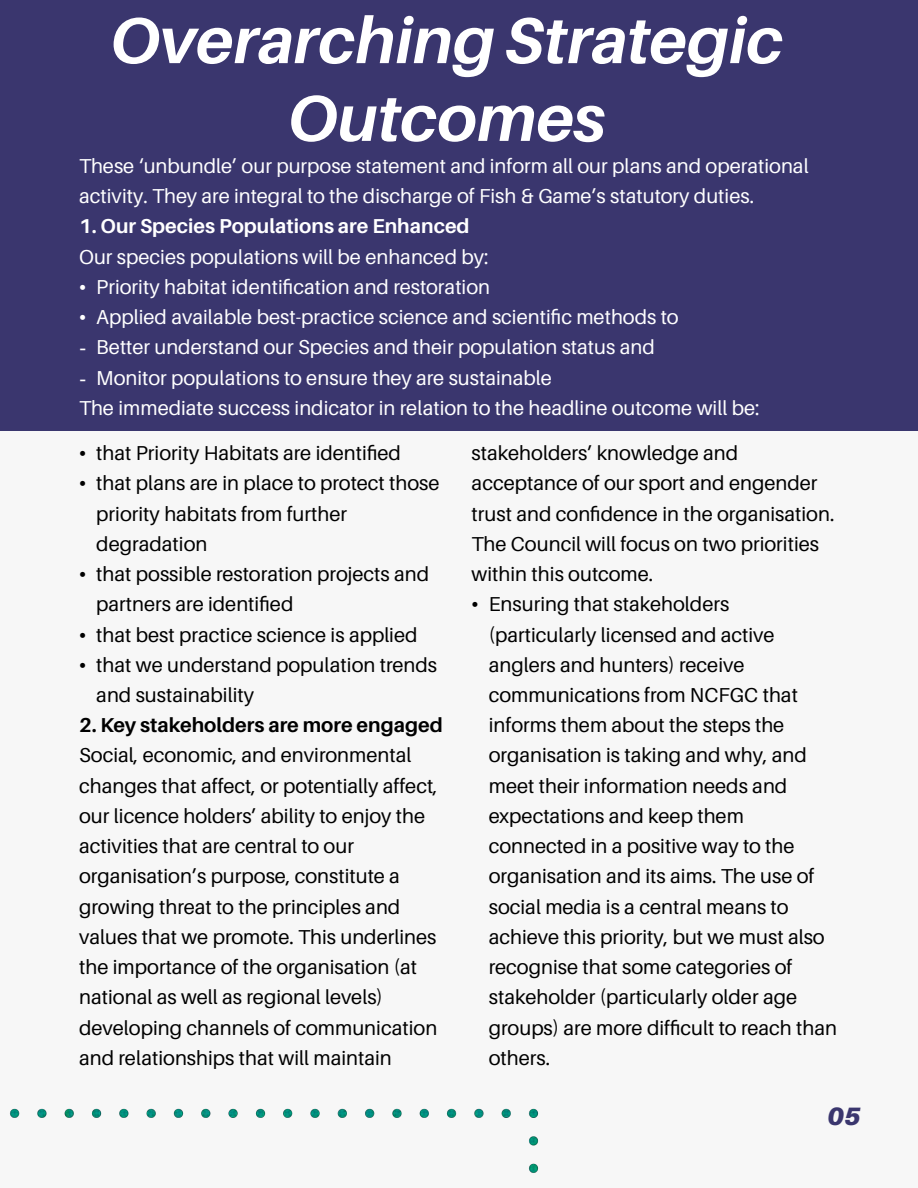
<style>
.page{position:relative;width:918px;height:1188px;background:#f7f7f7}
.page>*{position:absolute;margin:0;border:0;box-sizing:border-box;transform-origin:0 0}
.t1{font:italic 700 64.8px/77.7px "Aileron";color:#fff;text-align:center}
.t2{font:italic 900 25.2px "Aileron";color:#3a366e}
.t3{font:20.1px/30.3px "Aileron";color:#000}
.t4{font:20.1px/30.3px "Aileron";color:#fff}
.t5{font:700 20.1px "Aileron";color:#fff}
.t6{font:700 20.1px "Aileron";color:#000}
.s1{font-family:"Times New Roman"}
</style>
<div class="page">
<div style="left:0;top:0;width:918px;height:430px;background:#3a366e"></div>
<img style="left:10px;top:1108px;width:529px;height:65px">
<h1 class="t1" style="left:110px;top:2px;width:675px">Overarching Strategic<br>Outcomes</h1>
<p class="t4" style="left:79px;top:151px;width:731px">These ‘unbundle’ our purpose statement and inform all our plans and operational activity. They are integral to the discharge of Fish &amp; Game’s statutory duties.</p>
<p class="t5" style="left:79px;top:215px;width:392px">1. Our Species Populations are Enhanced</p>
<p class="t4" style="left:79px;top:242px;width:411px">Our species populations will be enhanced by:</p>
<p class="t4" style="left:79px;top:272px;width:413px"><span class="s1">•</span> Priority habitat identification and restoration</p>
<p class="t4" style="left:79px;top:302px;width:601px"><span class="s1">•</span> Applied available best-practice science and scientific methods to</p>
<p class="t4" style="left:80px;top:332px;width:577px"><span class="s1">-</span> Better understand our Species and their population status and</p>
<p class="t4" style="left:79px;top:363px;width:682px"><span class="s1">-</span> Monitor populations to ensure they are sustainable<br>The immediate success indicator in relation to the headline outcome will be:</p>
<p class="t3" style="left:79px;top:438px;width:323px"><span class="s1">•</span> that Priority Habitats are identified</p>
<p class="t3" style="left:96px;top:468px;width:345px;text-indent:-17px"><span class="s1">•</span> that plans are in place to protect those priority habitats from further degradation</p>
<p class="t3" style="left:96px;top:559px;width:334px;text-indent:-17px"><span class="s1">•</span> that possible restoration projects and partners are identified</p>
<p class="t3" style="left:79px;top:620px;width:340px"><span class="s1">•</span> that best practice science is applied</p>
<p class="t3" style="left:96px;top:650px;width:342px;text-indent:-17px"><span class="s1">•</span> that we understand population trends and sustainability</p>
<p class="t6" style="left:79px;top:714px;width:365px">2. Key stakeholders are more engaged</p>
<p class="t3" style="left:79px;top:741px;width:360px">Social, economic, and environmental changes that affect, or potentially affect, our licence holders’ ability to enjoy the activities that are central to our organisation’s purpose, constitute a growing threat to the principles and values that we promote. This underlines the importance of the organisation (at national as well as regional levels) developing channels of communication and relationships that will maintain</p>
<p class="t3" style="left:472px;top:438px;width:364px">stakeholders’ knowledge and acceptance of our sport and engender trust and confidence in the organisation.<br>The Council will focus on two priorities within this outcome.</p>
<p class="t3" style="left:489px;top:589px;width:350px;text-indent:-17px"><span class="s1">•</span> Ensuring that stakeholders (particularly licensed and active anglers and hunters) receive communications from NCFGC that informs them about the steps the organisation is taking and why, and meet their information needs and expectations and keep them connected in a positive way to the organisation and its aims. The use of social media is a central means to achieve this priority, but we must also recognise that some categories of stakeholder (particularly older age groups) are more difficult to reach than others.</p>
<p class="t2" style="left:828px;top:1102px;width:35px">05</p>
</div>
